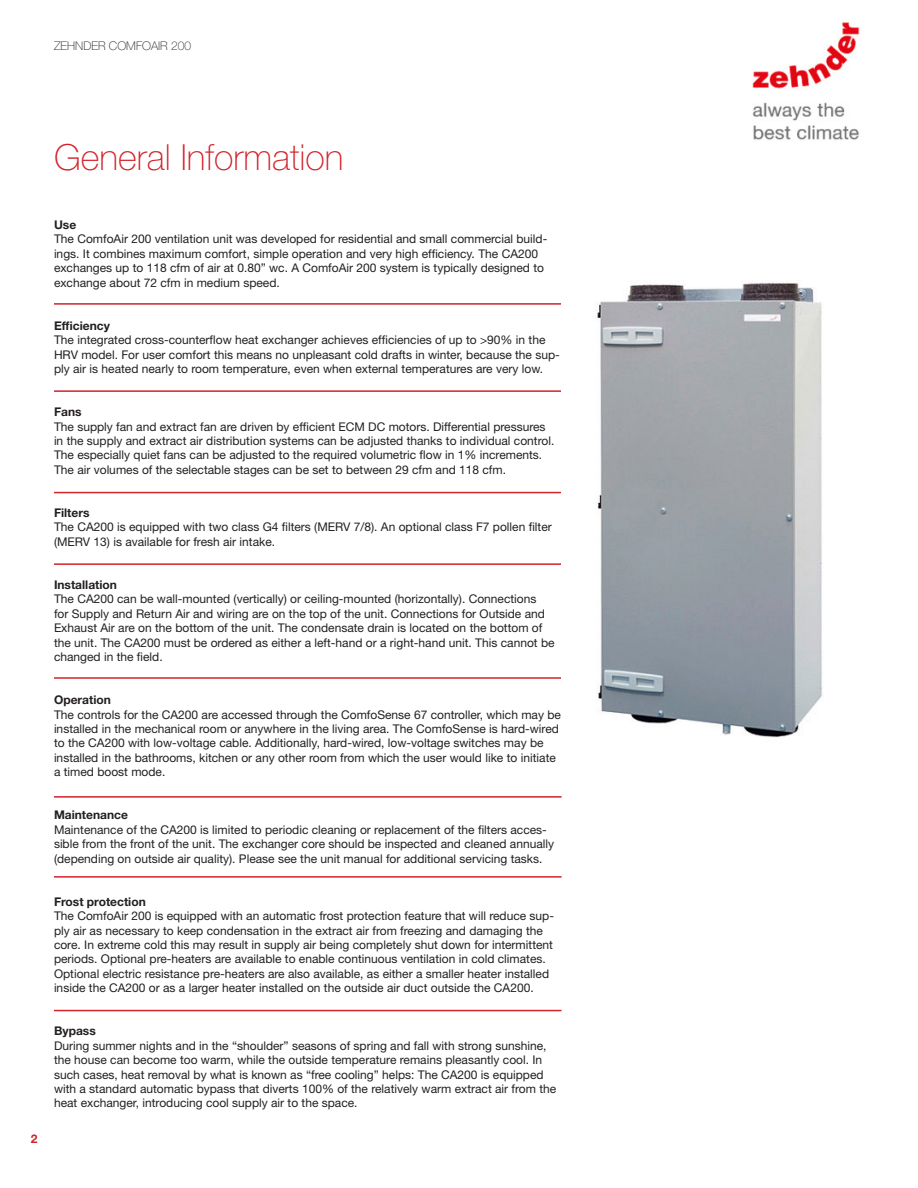
<style>
.page{position:relative;width:918px;height:1188px;background:#fff}
.page>*{position:absolute;margin:0;border:0;box-sizing:border-box;transform-origin:0 0}
.t1{font:100 36px "Helvetica Neue LT Pro";color:#d1232a}
.t2{font:12px/14.4px "Helvetica Neue LT Pro";color:#231f20}
.t3{font:700 12px "Helvetica Neue LT Pro";color:#231f20}
.t4{font:100 12px "Helvetica Neue LT Pro";color:#231f20}
.t5{font:700 12px "Helvetica Neue LT Pro";color:#d1232a}
</style>
<div class="page">
<img style="left:752px;top:22px;width:108px;height:118px">
<hr style="left:54px;top:1010px;width:508px;height:1px;background:#d1232a">
<hr style="left:54px;top:563px;width:810px;height:2px;background:#d1232a">
<hr style="left:54px;top:677px;width:810px;height:2px;background:#d1232a">
<hr style="left:54px;top:796px;width:508px;height:2px;background:#d1232a">
<hr style="left:54px;top:876px;width:508px;height:2px;background:#d1232a">
<hr style="left:54px;top:492px;width:810px;height:1px;background:#d1232a">
<hr style="left:54px;top:390px;width:810px;height:2px;background:#d1232a">
<hr style="left:54px;top:303px;width:810px;height:2px;background:#d1232a">
<img style="left:562px;top:282px;width:302px;height:456px">
<p class="t4" style="left:54px;top:39px;width:139px">ZEHNDER COMFOAIR 200</p>
<p class="t1" style="left:54px;top:136px;width:291px">General Information</p>
<p class="t5" style="left:31px;top:1131px;width:8px">2</p>
<p class="t3" style="left:54px;top:217px;width:24px">Use</p>
<p class="t2" style="left:54px;top:232px;width:495px">The ComfoAir 200 ventilation unit was developed for residential and small commercial build&shy;ings. It combines maximum comfort, simple operation and very high efficiency. The CA200 exchanges up to 118 cfm of air at 0.80” wc. A ComfoAir 200 system is typically designed to exchange about 72 cfm in medium speed.</p>
<p class="t3" style="left:54px;top:318px;width:57px">Efficiency</p>
<p class="t2" style="left:54px;top:333px;width:507px">The integrated cross-counterflow heat exchanger achieves efficiencies of up to &gt;90% in the<br>HRV model. For user comfort this means no unpleasant cold drafts in winter, because the sup&shy;ply air is heated nearly to room temperature, even when external temperatures are very low.</p>
<p class="t3" style="left:54px;top:404px;width:29px">Fans</p>
<p class="t2" style="left:54px;top:419px;width:502px">The supply fan and extract fan are driven by efficient ECM DC motors. Differential pressures in the supply and extract air distribution systems can be adjusted thanks to individual control.<br>The especially quiet fans can be adjusted to the required volumetric flow in 1% increments.<br>The air volumes of the selectable stages can be set to between 29 cfm and 118 cfm.</p>
<p class="t3" style="left:54px;top:505px;width:37px">Filters</p>
<p class="t2" style="left:54px;top:520px;width:499px">The CA200 is equipped with two class G4 filters (MERV 7/8). An optional class F7 pollen filter (MERV 13) is available for fresh air intake.</p>
<p class="t3" style="left:54px;top:577px;width:65px">Installation</p>
<p class="t2" style="left:54px;top:592px;width:502px">The CA200 can be wall-mounted (vertically) or ceiling-mounted (horizontally). Connections<br>for Supply and Return Air and wiring are on the top of the unit. Connections for Outside and Exhaust Air are on the bottom of the unit. The condensate drain is located on the bottom of the unit. The CA200 must be ordered as either a left-hand or a right-hand unit. This cannot be changed in the field.</p>
<p class="t3" style="left:54px;top:692px;width:58px">Operation</p>
<p class="t2" style="left:54px;top:707px;width:509px">The controls for the CA200 are accessed through the ComfoSense 67 controller, which may be installed in the mechanical room or anywhere in the living area. The ComfoSense is hard-wired to the CA200 with low-voltage cable. Additionally, hard-wired, low-voltage switches may be installed in the bathrooms, kitchen or any other room from which the user would like to initiate a timed boost mode.</p>
<p class="t3" style="left:54px;top:808px;width:75px">Maintenance</p>
<p class="t2" style="left:54px;top:822px;width:502px">Maintenance of the CA200 is limited to periodic cleaning or replacement of the filters acces&shy;sible from the front of the unit. The exchanger core should be inspected and cleaned annually (depending on outside air quality). Please see the unit manual for additional servicing tasks.</p>
<p class="t3" style="left:54px;top:894px;width:93px">Frost protection</p>
<p class="t2" style="left:54px;top:909px;width:502px">The ComfoAir 200 is equipped with an automatic frost protection feature that will reduce sup&shy;ply air as necessary to keep condensation in the extract air from freezing and damaging the core. In extreme cold this may result in supply air being completely shut down for intermittent periods. Optional pre-heaters are available to enable continuous ventilation in cold climates.<br>Optional electric resistance pre-heaters are also available, as either a smaller heater installed inside the CA200 or as a larger heater installed on the outside air duct outside the CA200.</p>
<p class="t3" style="left:54px;top:1024px;width:43px">Bypass</p>
<p class="t2" style="left:54px;top:1038px;width:504px">During summer nights and in the “shoulder” seasons of spring and fall with strong sunshine, the house can become too warm, while the outside temperature remains pleasantly cool. In such cases, heat removal by what is known as “free cooling” helps: The CA200 is equipped with a standard automatic bypass that diverts 100% of the relatively warm extract air from the heat exchanger, introducing cool supply air to the space.</p>
</div>
